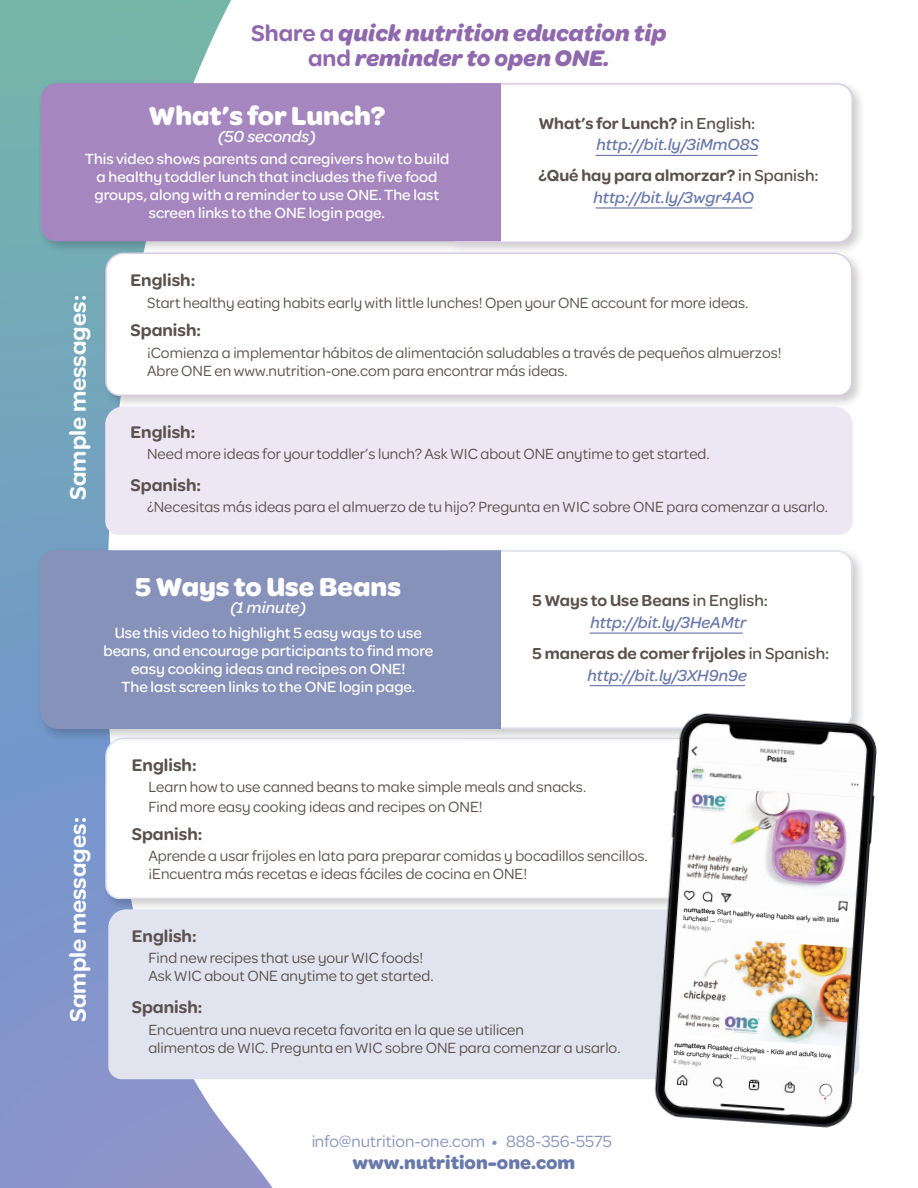
<style>
.page{position:relative;width:918px;height:1188px;background:#fff}
.page>*{position:absolute;margin:0;border:0;box-sizing:border-box;transform-origin:0 0}
.t1{font:700 27.75px "Omnes";color:#fff}
.t2{font:italic 700 24px/25.5px "Omnes";color:#8f68ad;text-align:center}
.t3{font:600 24px "Omnes";color:#fff}
.t4{font:700 19.5px "Omnes";color:#6979aa}
.t5{font:600 18px "Omnes";color:#5b514f}
.t6{font:17.4px "Omnes";color:#6979aa}
.t7{font:italic 500 16.95px/21.6px "Omnes";color:#6979aa;text-align:right}
.t8{font:600 16.95px/21.6px "Omnes";color:#5b514f}
.t9{font:italic 500 16.95px "Omnes";color:#fff}
.t10{font:15.75px/18px "Omnes";color:#5b514f}
.t11{font:500 15.75px/18px "Omnes";color:#fff;text-align:center}
.t12{font:6.75px/7.9px "Helvetica Neue";color:#000}
.s1{font-weight:600;font-style:normal}
.s2{font-weight:600;font-style:normal;color:#5b514f}
.s3{font-style:normal;color:#5b514f}
.s4{font-weight:500}
.s5{font-weight:500;font-style:italic;color:#6979aa}
.s6{color:#808285}
</style>
<div class="page">
<svg style="left:0;top:0;width:273px;height:1188px;background:#86a7c5"></svg>
<div style="left:37px;top:79px;width:829px;height:177px;background:#000;opacity:.2"></div>
<div style="left:442px;top:84px;width:410px;height:158px;background:#fff;border-radius:15px"></div>
<div style="left:441px;top:83px;width:412px;height:160px;border:2px solid #d9cee6;border-radius:15px"></div>
<div style="left:41px;top:83px;width:460px;height:158px;background:#a586be"></div>
<hr style="left:596px;top:155px;width:161px;height:1px;background:#6979aa">
<hr style="left:596px;top:207px;width:156px;height:2px;background:#6979aa">
<div style="left:102px;top:734px;width:770px;height:178px;background:#000;opacity:.2"></div>
<svg style="left:104px;top:742px;width:492px;height:158px"></svg>
<div style="left:108px;top:909px;width:488px;height:170px;background:#e1e4ee"></div>
<div style="left:102px;top:249px;width:763px;height:160px;background:#000;opacity:.2"></div>
<svg style="left:104px;top:252px;width:749px;height:145px"></svg>
<div style="left:105px;top:407px;width:748px;height:128px;background:#ece7f3"></div>
<div style="left:36px;top:546px;width:830px;height:196px;background:#000;opacity:.2"></div>
<div style="left:441px;top:551px;width:411px;height:177px;background:#fff;border-radius:15px"></div>
<div style="left:441px;top:550px;width:412px;height:179px;border:2px solid #dde0eb;border-radius:15px"></div>
<div style="left:40px;top:550px;width:461px;height:179px;background:#8692ba"></div>
<hr style="left:590px;top:633px;width:152px;height:1px;background:#6979aa">
<hr style="left:590px;top:685px;width:155px;height:1px;background:#6979aa">
<img style="left:596px;top:664px;width:281px;height:464px">
<svg style="left:492px;top:1141px;width:5px;height:4px"></svg>
<h2 class="t2" style="left:251px;top:19px;width:417px"><span class="s1">Share a</span> quick nutrition education tip <span class="s1">and</span> reminder to open ONE.</h2>
<h1 class="t1" style="left:148px;top:96px;width:239px">What’s for Lunch?</h1>
<p class="t9" style="left:218px;top:125px;width:99px">(50 seconds)</p>
<p class="t11" style="left:85px;top:148px;width:366px">This video shows parents and caregivers how to build a healthy toddler lunch that includes the five food groups, along with a reminder to use ONE. The last screen links to the ONE login page.</p>
<p class="t7" style="left:539px;top:111px;width:222px"><span class="s2">What’s for Lunch?</span> <span class="s3">in English: </span>http://bit.ly/3iMmO8S</p>
<p class="t7" style="left:539px;top:164px;width:282px;text-align:center"><span class="s2">¿Qué hay para almorzar?</span> <span class="s3">in Spanish: </span>http://bit.ly/3wgr4AO</p>
<h2 class="t3" style="left:61px;top:500px;width:206px;rotate:-90deg">Sample messages:</h2>
<p class="t5" style="left:131px;top:267px;width:66px">English:</p>
<p class="t10" style="left:147px;top:292px;width:603px">Start healthy eating habits early with little lunches! Open your ONE account for more ideas.</p>
<p class="t5" style="left:131px;top:318px;width:72px">Spanish:</p>
<p class="t10" style="left:147px;top:342px;width:636px;line-height:18.8px">¡Comienza a implementar hábitos de alimentación saludables a través de pequeños almuerzos!<br>Abre ONE en www.nutrition-one.com para encontrar más ideas.</p>
<p class="t5" style="left:131px;top:420px;width:66px">English:</p>
<p class="t10" style="left:147px;top:444px;width:564px">Need more ideas for your toddler’s lunch? Ask WIC about ONE anytime to get started.</p>
<p class="t5" style="left:131px;top:472px;width:72px">Spanish:</p>
<p class="t10" style="left:147px;top:497px;width:682px">¿Necesitas más ideas para el almuerzo de tu hijo? Pregunta en WIC sobre ONE para comenzar a usarlo.</p>
<h1 class="t1" style="left:136px;top:567px;width:267px">5 Ways to Use Beans</h1>
<p class="t9" style="left:231px;top:596px;width:77px">(1 minute)</p>
<p class="t11" style="left:103px;top:622px;width:331px">Use this video to highlight 5 easy ways to use beans, and encourage participants to find more easy cooking ideas and recipes on ONE!<br>The last screen links to the ONE login page.</p>
<p class="t7" style="left:590px;top:589px;width:179px;text-align:left;text-indent:-58px"><span class="s2">5 Ways to Use Beans</span> <span class="s3">in English: </span>http://bit.ly/3HeAMtr</p>
<p class="t8" style="left:587px;top:641px;width:243px;text-indent:-55px">5 maneras de comer frijoles <span class="s4">in Spanish: </span><span class="s5">http://bit.ly/3XH9n9e</span></p>
<h2 class="t3" style="left:61px;top:1022px;width:206px;rotate:-90deg">Sample messages:</h2>
<p class="t5" style="left:132px;top:752px;width:66px">English:</p>
<p class="t10" style="left:148px;top:776px;width:439px;line-height:19.8px">Learn how to use canned beans to make simple meals and snacks.<br>Find more easy cooking ideas and recipes on ONE!</p>
<p class="t5" style="left:132px;top:822px;width:72px">Spanish:</p>
<p class="t10" style="left:148px;top:846px;width:501px">Aprende a usar frijoles en lata para preparar comidas y bocadillos sencillos. ¡Encuentra más recetas e ideas fáciles de cocina en ONE!</p>
<p class="t5" style="left:132px;top:923px;width:66px">English:</p>
<p class="t10" style="left:148px;top:948px;width:287px">Find new recipes that use your WIC foods!<br>Ask WIC about ONE anytime to get started.</p>
<p class="t5" style="left:132px;top:994px;width:72px">Spanish:</p>
<p class="t10" style="left:148px;top:1019px;width:474px;line-height:18.8px">Encuentra una nueva receta favorita en la que se utilicen<br>alimentos de WIC. Pregunta en WIC sobre ONE para comenzar a usarlo.</p>
<p class="t12" style="left:684px;top:906px;width:157px;rotate:4deg"><span class="s4">numatters</span> Start healthy eating habits early with little lunches! ... <span class="s6">more</span></p>
<p class="t12" style="left:675px;top:1041px;width:159px;rotate:4deg"><span class="s4">numatters</span> Roasted chickpeas - Kids and adults love this crunchy snack! ... <span class="s6">more</span></p>
<p class="t6" style="left:311px;top:1130px;width:302px">info@nutrition-one.com 888-356-5575</p>
<p class="t4" style="left:353px;top:1149px;width:224px">www.nutrition-one.com</p>
</div>
